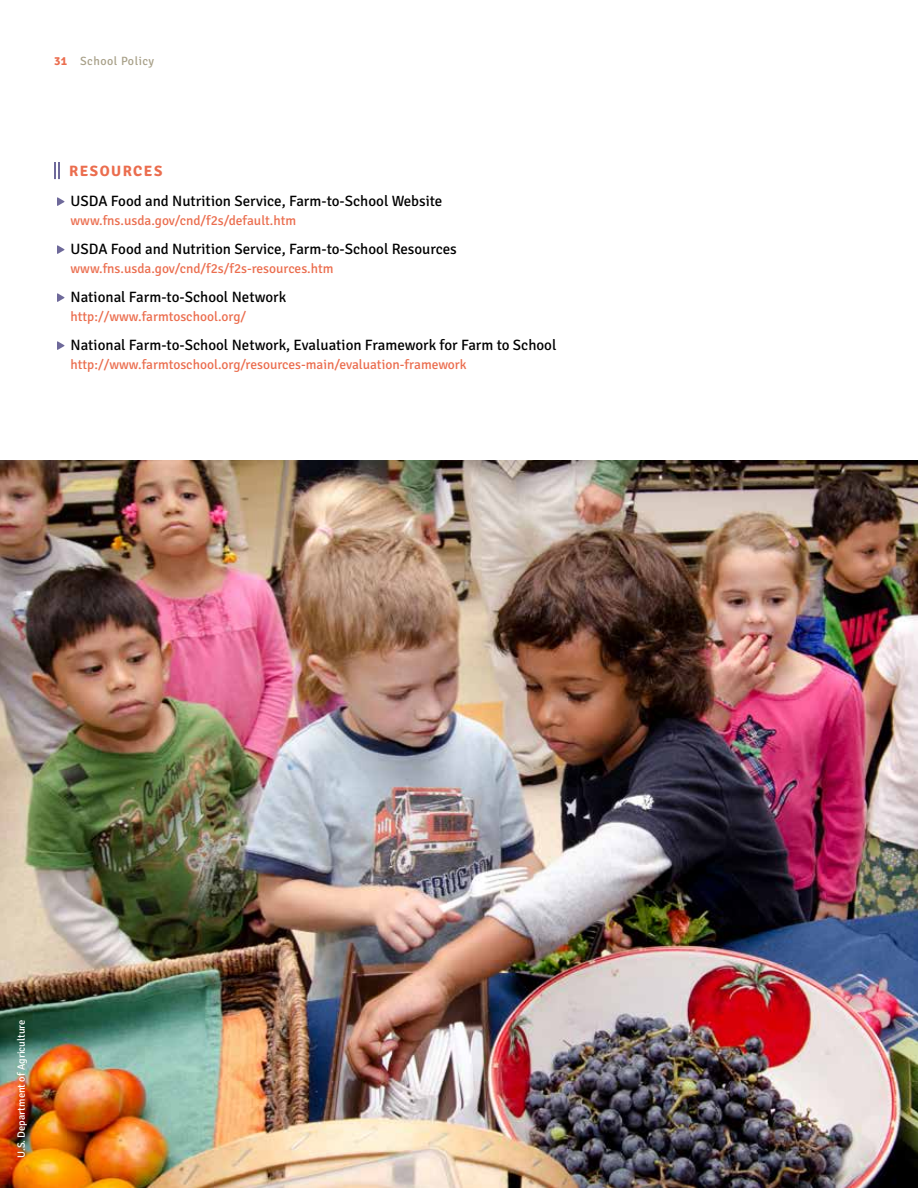
<style>
.page{position:relative;width:918px;height:1188px;background:#fff}
.page>*{position:absolute;margin:0;border:0;box-sizing:border-box;transform-origin:0 0}
.t1{font:15px "Signika";color:#000}
.t2{font:700 15px "Signika";color:#eb6d4e}
.t3{font:13.5px "Signika";color:#eb6d4e}
.t4{font:12px "Signika";letter-spacing:.04em;color:#a8a088}
.t5{font:10.5px "Signika";color:#fff}
.s1{font-weight:700;color:#eb6d4e}
</style>
<div class="page">
<svg style="left:54px;top:162px;width:6px;height:17px"></svg>
<svg style="left:57px;top:197px;width:8px;height:9px"></svg>
<svg style="left:57px;top:245px;width:8px;height:9px"></svg>
<svg style="left:57px;top:293px;width:8px;height:9px"></svg>
<svg style="left:57px;top:341px;width:8px;height:9px"></svg>
<img style="left:0;top:461px;width:918px;height:727px">
<p class="t4" style="left:54px;top:54px;width:102px"><span class="s1">31</span> School Policy</p>
<p class="t2" style="left:69px;top:162px;width:95px">RESOURCES</p>
<p class="t1" style="left:70px;top:192px;width:373px">USDA Food and Nutrition Service, Farm-to-School Website</p>
<p class="t3" style="left:70px;top:213px;width:227px">www.fns.usda.gov/cnd/f2s/default.htm</p>
<p class="t1" style="left:70px;top:240px;width:388px">USDA Food and Nutrition Service, Farm-to-School Resources</p>
<p class="t3" style="left:70px;top:261px;width:265px">www.fns.usda.gov/cnd/f2s/f2s-resources.htm</p>
<p class="t1" style="left:70px;top:288px;width:217px">National Farm-to-School Network</p>
<p class="t3" style="left:70px;top:309px;width:177px">http://www.farmtoschool.org/</p>
<p class="t1" style="left:70px;top:336px;width:488px">National Farm-to-School Network, Evaluation Framework for Farm to School</p>
<p class="t3" style="left:70px;top:357px;width:398px">http://www.farmtoschool.org/resources-main/evaluation-framework</p>
<p class="t5" style="left:15px;top:1158px;width:140px;rotate:-90deg">U.S. Department of Agriculture</p>
</div>
